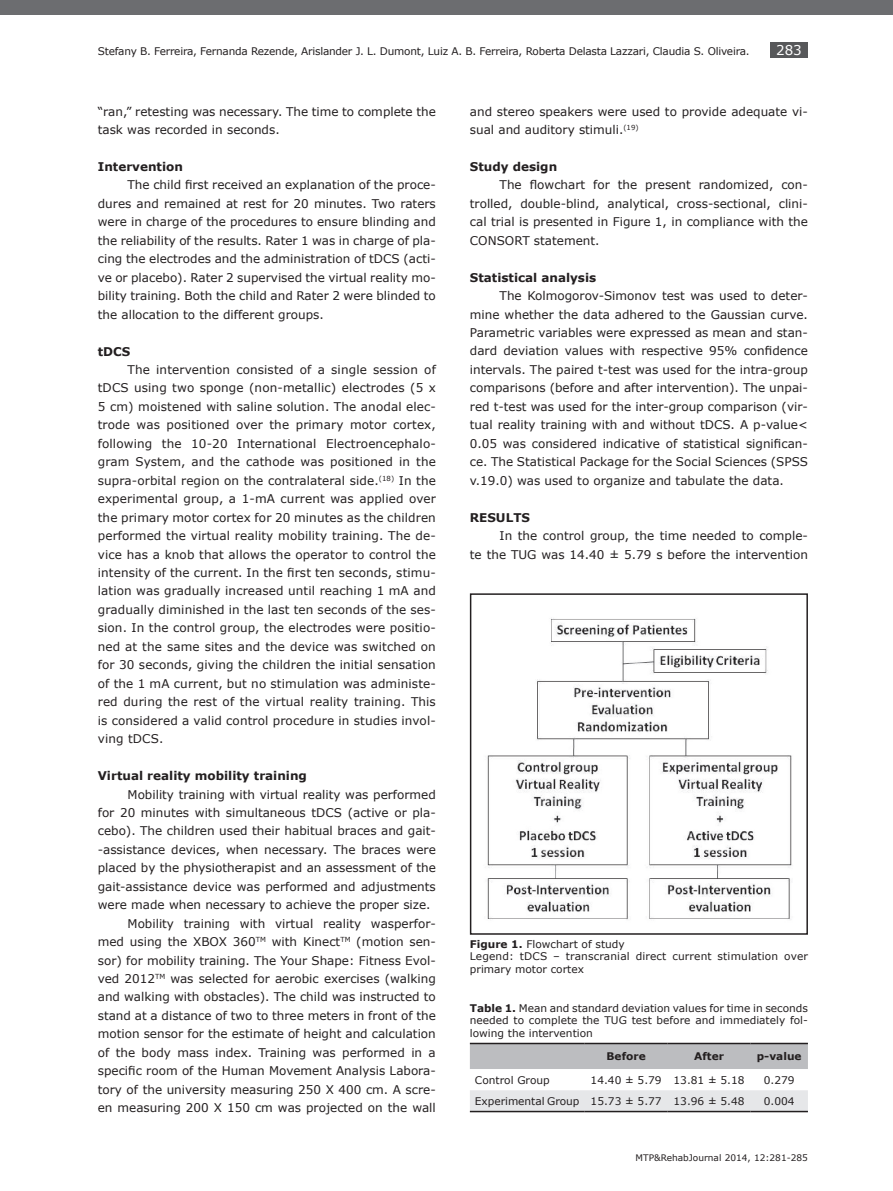
<style>
.page{position:relative;width:893px;height:1191px;background:#fff}
.page>*{position:absolute;margin:0;border:0;box-sizing:border-box;transform-origin:0 0}
.t1{font:13.5px "Verdana";color:#fff}
.t2{font:12px/18.5px "Verdana";color:#231f20;text-align:justify}
.t3{font:700 12px "Verdana";color:#231f20}
.t4{font:10.5px/12.6px "Verdana";color:#231f20}
.t5{font:10.5px "Verdana";letter-spacing:-.02em;color:#231f20}
.t6{font:700 10.5px "Verdana";color:#231f20}
.t7{font:9px "Verdana";color:#231f20}
.s1{font-weight:700}
</style>
<div class="page">
<div style="left:771px;top:43px;width:37px;height:15px;background:#57585a"></div>
<div style="left:0;top:0;width:893px;height:15px;background:#6c6d70"></div>
<img style="left:487px;top:618px;width:305px;height:302px">
<div style="left:470px;top:593px;width:338px;height:341px;border:2px solid #231f20"></div>
<div style="left:470px;top:1044px;width:338px;height:25px;background:#bcbdc0"></div>
<div style="left:470px;top:1090px;width:338px;height:20px;background:#e6e7e9"></div>
<hr style="left:470px;top:1110px;width:115px;height:2px;background:#231f20">
<hr style="left:585px;top:1110px;width:83px;height:2px;background:#231f20">
<hr style="left:668px;top:1110px;width:82px;height:2px;background:#231f20">
<hr style="left:750px;top:1110px;width:58px;height:2px;background:#231f20">
<hr style="left:470px;top:1042px;width:115px;height:2px;background:#231f20">
<hr style="left:585px;top:1042px;width:83px;height:2px;background:#231f20">
<hr style="left:668px;top:1042px;width:82px;height:2px;background:#231f20">
<hr style="left:750px;top:1042px;width:58px;height:2px;background:#231f20">
<p class="t5" style="left:98px;top:44px;width:653px">Stefany B. Ferreira, Fernanda Rezende, Arislander J. L. Dumont, Luiz A. B. Ferreira, Roberta Delasta Lazzari, Claudia S. Oliveira.</p>
<p class="t1" style="left:776px;top:42px;width:27px">283</p>
<p class="t2" style="left:98px;top:101px;width:340px">“ran,” retesting was necessary. The time to complete the task was recorded in seconds.</p>
<p class="t3" style="left:98px;top:159px;width:87px">Intervention</p>
<p class="t2" style="left:98px;top:175px;width:340px;text-indent:30px">The child first received an explanation of the proce&shy;dures and remained at rest for 20 minutes. Two raters were in charge of the procedures to ensure blinding and the reliability of the results. Rater 1 was in charge of pla&shy;cing the electrodes and the administration of tDCS (acti&shy;ve or placebo). Rater 2 supervised the virtual reality mo&shy;bility training. Both the child and Rater 2 were blinded to the allocation to the different groups.</p>
<p class="t3" style="left:98px;top:343px;width:34px">tDCS</p>
<p class="t2" style="left:98px;top:360px;width:340px;text-indent:30px">The intervention consisted of a single session of tDCS using two sponge (non-metallic) electrodes (5 x 5 cm) moistened with saline solution. The anodal elec&shy;trode was positioned over the primary motor cortex, following the 10-20 International Electroencephalo&shy;gram System, and the cathode was positioned in the supra-orbital region on the contralateral side.<sup>(18)</sup> In the experimental group, a 1-mA current was applied over the primary motor cortex for 20 minutes as the children performed the virtual reality mobility training. The de&shy;vice has a knob that allows the operator to control the intensity of the current. In the first ten seconds, stimu&shy;lation was gradually increased until reaching 1 mA and gradually diminished in the last ten seconds of the ses&shy;sion. In the control group, the electrodes were positio&shy;ned at the same sites and the device was switched on for 30 seconds, giving the children the initial sensation of the 1 mA current, but no stimulation was administe&shy;red during the rest of the virtual reality training. This is considered a valid control procedure in studies invol&shy;ving tDCS.</p>
<p class="t3" style="left:98px;top:768px;width:211px">Virtual reality mobility training</p>
<p class="t2" style="left:128px;top:784px;width:310px">Mobility training with virtual reality was performed</p>
<p class="t2" style="left:98px;top:803px;width:340px">for 20 minutes with simultaneous tDCS (active or pla-</p>
<p class="t2" style="left:98px;top:821px;width:340px">cebo). The children used their habitual braces and gait-</p>
<p class="t2" style="left:98px;top:840px;width:340px">-assistance devices, when necessary. The braces were</p>
<p class="t2" style="left:98px;top:858px;width:340px">placed by the physiotherapist and an assessment of the</p>
<p class="t2" style="left:98px;top:877px;width:340px">gait-assistance device was performed and adjustments</p>
<p class="t2" style="left:98px;top:895px;width:334px">were made when necessary to achieve the proper size.</p>
<p class="t2" style="left:128px;top:913px;width:310px">Mobility training with virtual reality wasperfor-</p>
<p class="t2" style="left:98px;top:932px;width:340px">med using the XBOX 360<sup>TM</sup> with Kinect<sup>TM</sup> (motion sen-</p>
<p class="t2" style="left:98px;top:950px;width:340px">sor) for mobility training. The Your Shape: Fitness Evol-</p>
<p class="t2" style="left:98px;top:969px;width:340px">ved 2012<sup>TM</sup> was selected for aerobic exercises (walking</p>
<p class="t2" style="left:98px;top:987px;width:340px">and walking with obstacles). The child was instructed to</p>
<p class="t2" style="left:98px;top:1006px;width:340px">stand at a distance of two to three meters in front of the</p>
<p class="t2" style="left:98px;top:1024px;width:340px">motion sensor for the estimate of height and calculation</p>
<p class="t2" style="left:98px;top:1042px;width:340px">of the body mass index. Training was performed in a</p>
<p class="t2" style="left:98px;top:1061px;width:340px">specific room of the Human Movement Analysis Labora-</p>
<p class="t2" style="left:98px;top:1079px;width:340px">tory of the university measuring 250 X 400 cm. A scre-</p>
<p class="t2" style="left:98px;top:1098px;width:340px">en measuring 200 X 150 cm was projected on the wall</p>
<p class="t2" style="left:470px;top:102px;width:340px">and stereo speakers were used to provide adequate vi&shy;sual and auditory stimuli.<sup>(19)</sup></p>
<p class="t3" style="left:470px;top:159px;width:89px">Study design</p>
<p class="t2" style="left:470px;top:175px;width:340px;text-indent:30px">The flowchart for the present randomized, con&shy;trolled, double-blind, analytical, cross-sectional, clini&shy;cal trial is presented in Figure 1, in compliance with the CONSORT statement.</p>
<p class="t3" style="left:470px;top:270px;width:128px">Statistical analysis</p>
<p class="t2" style="left:470px;top:286px;width:340px;text-indent:30px">The Kolmogorov-Simonov test was used to deter&shy;mine whether the data adhered to the Gaussian curve.<br>Parametric variables were expressed as mean and stan&shy;dard deviation values with respective 95% confidence intervals. The paired t-test was used for the intra-group comparisons (before and after intervention). The unpai&shy;red t-test was used for the inter-group comparison (vir&shy;tual reality training with and without tDCS. A p-value&lt; 0.05 was considered indicative of statistical significan&shy;ce. The Statistical Package for the Social Sciences (SPSS v.19.0) was used to organize and tabulate the data.</p>
<p class="t3" style="left:470px;top:509px;width:62px">RESU LTS</p>
<p class="t2" style="left:470px;top:526px;width:340px;text-align:right">In the control group, the time needed to comple-<br>te the TUG was 14.40 ± 5.79 s before the intervention</p>
<p class="t4" style="left:470px;top:937px;width:340px"><span class="s1">Figure 1.</span> Flowchart of study<br>Legend: tDCS – transcranial direct current stimulation over primary motor cortex</p>
<p class="t4" style="left:470px;top:1001px;width:340px;text-align:justify"><span class="s1">Table 1.</span> Mean and standard deviation values for time in seconds needed to complete the TUG test before and immediately fol&shy;lowing the intervention</p>
<p class="t6" style="left:607px;top:1049px;width:41px">Before</p>
<p class="t6" style="left:694px;top:1049px;width:31px">After</p>
<p class="t6" style="left:757px;top:1049px;width:46px">p-value</p>
<p class="t4" style="left:475px;top:1073px;width:76px">Control Group</p>
<p class="t4" style="left:591px;top:1073px;width:155px">14.40 ± 5.79 13.81 ± 5.18</p>
<p class="t4" style="left:764px;top:1073px;width:32px">0.279</p>
<p class="t4" style="left:475px;top:1094px;width:271px">Experimental Group 15.73 ± 5.77 13.96 ± 5.48</p>
<p class="t4" style="left:764px;top:1094px;width:32px">0.004</p>
<p class="t7" style="left:636px;top:1152px;width:174px">MTP&amp;RehabJournal 2014, 12:281-285</p>
</div>
